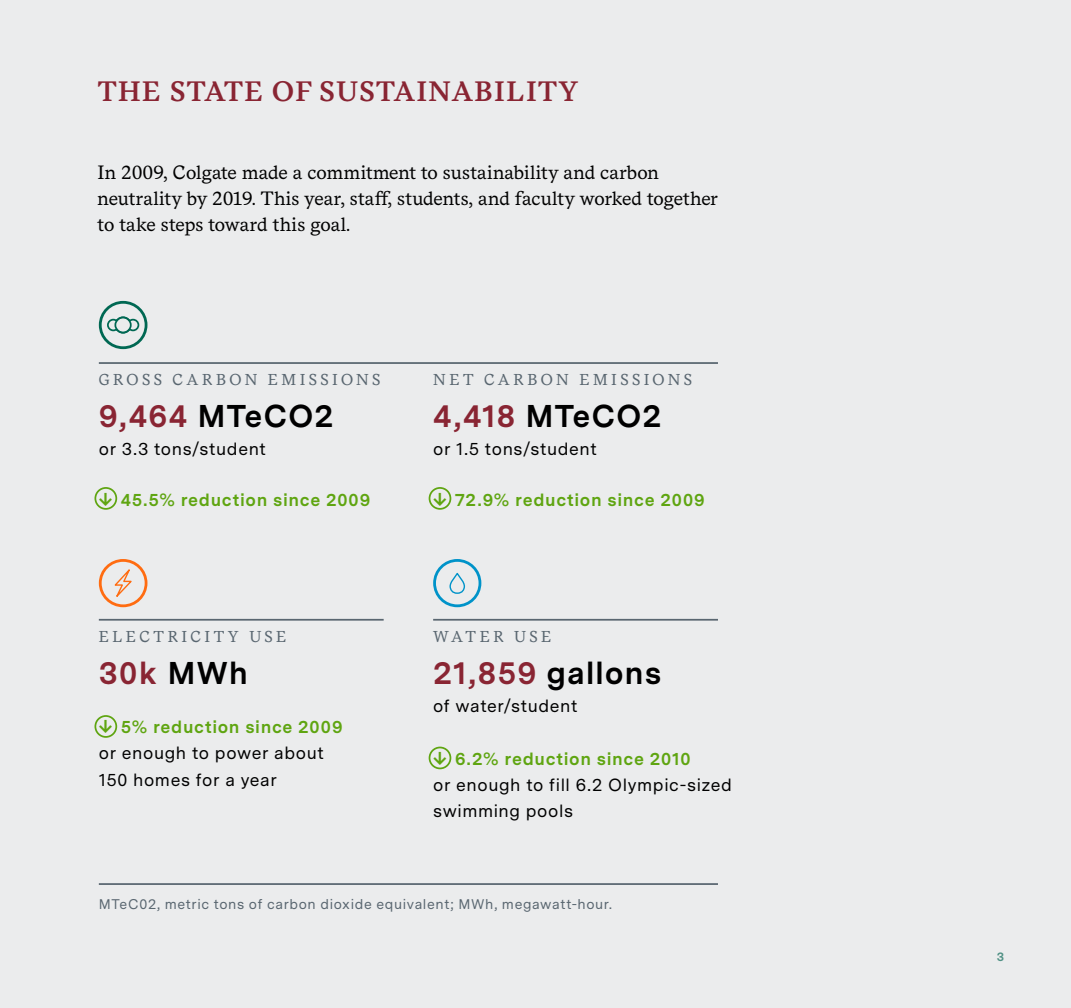
<style>
.page{position:relative;width:1071px;height:1008px;background:#ebeced}
.page>*{position:absolute;margin:0;border:0;box-sizing:border-box;transform-origin:0 0}
.t1{font:700 31.5px "Messina Sans";letter-spacing:.025em;color:#000}
.t2{font:700 31.5px "Messina Sans";letter-spacing:.03em;color:#892533}
.t3{font:600 28px "Messina Serif";letter-spacing:.05em;color:#892533}
.t4{font:19.25px/26.2px "Messina Serif";color:#000}
.t5{font:17.5px/26.2px "Messina Sans";letter-spacing:.035em;color:#000}
.t6{font:700 17.5px "Messina Sans";letter-spacing:.035em;color:#5fa511}
.t7{font:15.75px "Messina Serif";letter-spacing:.21em;color:#596670}
.t8{font:14px "Messina Sans";letter-spacing:.045em;color:#596670}
.t9{font:700 12.25px "Messina Sans";color:#006853}
.s1{color:#892533}
.s2{font-size:22.75px}
.s3{color:#000}
.s4{font-weight:700;font-size:22.75px;color:#5fa511}
.s5{font-weight:700;color:#5fa511}
</style>
<div class="page">
<div style="left:99px;top:559px;width:48px;height:48px;border:3px solid #ff6c11;border-radius:50%"></div>
<svg style="left:112px;top:569px;width:22px;height:35px"></svg>
<div style="left:433px;top:559px;width:48px;height:48px;border:3px solid #0093c9;border-radius:50%"></div>
<svg style="left:449px;top:572px;width:16px;height:22px"></svg>
<hr style="left:99px;top:619px;width:285px;height:2px;background:#596670">
<hr style="left:433px;top:619px;width:285px;height:2px;background:#596670">
<hr style="left:99px;top:362px;width:619px;height:2px;background:#596670">
<hr style="left:99px;top:883px;width:619px;height:2px;background:#596670">
<div style="left:99px;top:301px;width:48px;height:48px;border:3px solid #006853;border-radius:50%"></div>
<svg style="left:107px;top:316px;width:33px;height:16px"></svg>
<div style="left:114px;top:317px;width:18px;height:17px;border:2px solid #006853;border-radius:50%"></div>
<div style="left:94px;top:715px;width:23px;height:23px;border:2px solid #5fa511;border-radius:50%"></div>
<div style="left:94px;top:487px;width:23px;height:23px;border:2px solid #5fa511;border-radius:50%"></div>
<div style="left:429px;top:487px;width:22px;height:23px;border:2px solid #5fa511;border-radius:50%"></div>
<div style="left:429px;top:747px;width:22px;height:22px;border:2px solid #5fa511;border-radius:50%"></div>
<h2 class="t3" style="left:98px;top:74px;width:482px">THE STATE OF SUSTAINABILITY</h2>
<p class="t4" style="left:98px;top:160px;width:622px">In 2009, Colgate made a commitment to sustainability and carbon neutrality by 2019. This year, staff, students, and faculty worked together to take steps toward this goal.</p>
<p class="t7" style="left:99px;top:370px;width:283px">GROSS CARBON EMISSIONS</p>
<h1 class="t1" style="left:99px;top:397px;width:236px"><span class="s1">9,464</span> MTeCO2</h1>
<p class="t5" style="left:99px;top:436px;width:169px">or 3.3 tons/student</p>
<p class="t6" style="left:99px;top:489px;width:273px"><span class="s2">↓</span> 45.5% reduction since 2009</p>
<p class="t7" style="left:99px;top:627px;width:189px">ELECTRICITY USE</p>
<h1 class="t2" style="left:99px;top:654px;width:151px">30k <span class="s3">MWh</span></h1>
<p class="t5" style="left:99px;top:715px;width:245px"><span class="s4">↓</span> <span class="s5">5% reduction since 2009 </span>or enough to power about<br>150 homes for a year</p>
<p class="t7" style="left:433px;top:370px;width:260px">NET CARBON EMISSIONS</p>
<h1 class="t1" style="left:433px;top:397px;width:230px"><span class="s1">4,418</span> MTeCO2</h1>
<p class="t5" style="left:433px;top:436px;width:165px">or 1.5 tons/student</p>
<p class="t6" style="left:433px;top:489px;width:273px"><span class="s2">↓</span> 72.9% reduction since 2009</p>
<p class="t7" style="left:433px;top:627px;width:120px">WATER USE</p>
<h1 class="t1" style="left:433px;top:654px;width:230px"><span class="s1">21,859</span> gallons</h1>
<p class="t5" style="left:433px;top:694px;width:146px">of water/student</p>
<p class="t5" style="left:433px;top:746px;width:300px"><span class="s4">↓</span> <span class="s5">6.2% reduction since 2010<br></span>or enough to fill 6.2 Olympic-sized swimming pools</p>
<p class="t8" style="left:99px;top:896px;width:515px">MTeC02, metric tons of carbon dioxide equivalent; MWh, megawatt-hour.</p>
<p class="t9" style="left:997px;top:949px;width:9px">3</p>
</div>
